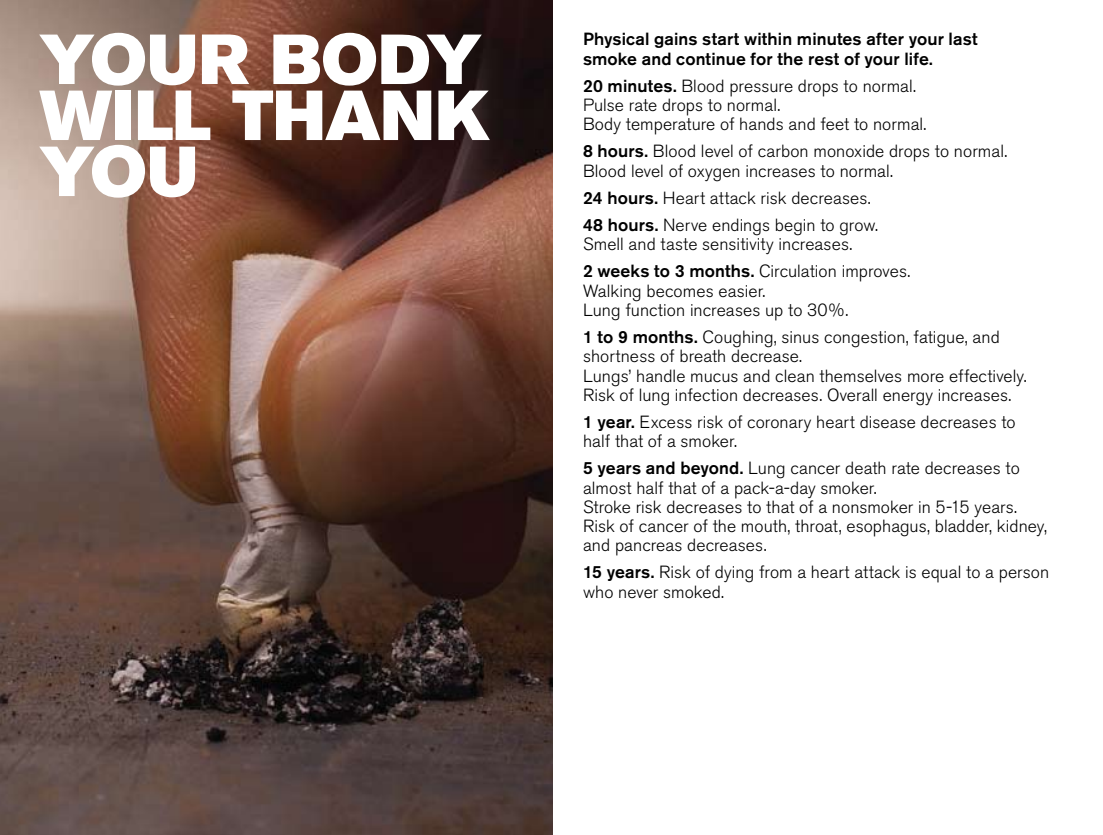
<style>
.page{position:relative;width:1103px;height:835px;background:#fff}
.page>*{position:absolute;margin:0;border:0;box-sizing:border-box;transform-origin:0 0}
.t1{font:70px/56px "Akzidenz Grotesk BE Super";color:#fff;text-align:justify}
.t2{font:300 17.5px/19.2px "Akzidenz Grotesk BE";letter-spacing:.005em;color:#000}
.t3{font:500 17.5px/19.2px "Akzidenz Grotesk BE";letter-spacing:.005em;color:#000}
.s1{font-weight:500}
</style>
<div class="page">
<img style="left:0;top:0;width:552px;height:835px">
<h1 class="t1" style="left:39px;top:32px;width:451px">YOUR BODY WILL THANK YOU</h1>
<p class="t3" style="left:583px;top:30px;width:396px">Physical gains start within minutes after your last smoke and continue for the rest of your life.</p>
<p class="t2" style="left:583px;top:76px;width:345px"><span class="s1">20 minutes.</span> Blood pressure drops to normal.<br>Pulse rate drops to normal.<br>Body temperature of hands and feet to normal.</p>
<p class="t2" style="left:583px;top:142px;width:426px"><span class="s1">8 hours.</span> Blood level of carbon monoxide drops to normal.<br>Blood level of oxygen increases to normal.</p>
<p class="t2" style="left:583px;top:185px;width:296px;line-height:27.1px"><span class="s1">24 hours.</span> Heart attack risk decreases.<br><span class="s1">48 hours.</span> Nerve endings begin to grow.</p>
<p class="t2" style="left:583px;top:231px;width:329px;line-height:27.1px">Smell and taste sensitivity increases.<br><span class="s1">2 weeks to 3 months.</span> Circulation improves.</p>
<p class="t2" style="left:583px;top:281px;width:267px">Walking becomes easier.<br>Lung function increases up to 30%.</p>
<p class="t2" style="left:583px;top:328px;width:445px"><span class="s1">1 to 9 months.</span> Coughing, sinus congestion, fatigue, and shortness of breath decrease.<br>Lungs’ handle mucus and clean themselves more effectively.<br>Risk of lung infection decreases. Overall energy increases.</p>
<p class="t2" style="left:583px;top:412px;width:434px"><span class="s1">1 year.</span> Excess risk of coronary heart disease decreases to half that of a smoker.</p>
<p class="t2" style="left:583px;top:459px;width:465px"><span class="s1">5 years and beyond.</span> Lung cancer death rate decreases to almost half that of a pack-a-day smoker.<br>Stroke risk decreases to that of a nonsmoker in 5-15 years.<br>Risk of cancer of the mouth, throat, esophagus, bladder, kidney, and pancreas decreases.</p>
<p class="t2" style="left:583px;top:563px;width:467px"><span class="s1">15 years.</span> Risk of dying from a heart attack is equal to a person who never smoked.</p>
</div>
